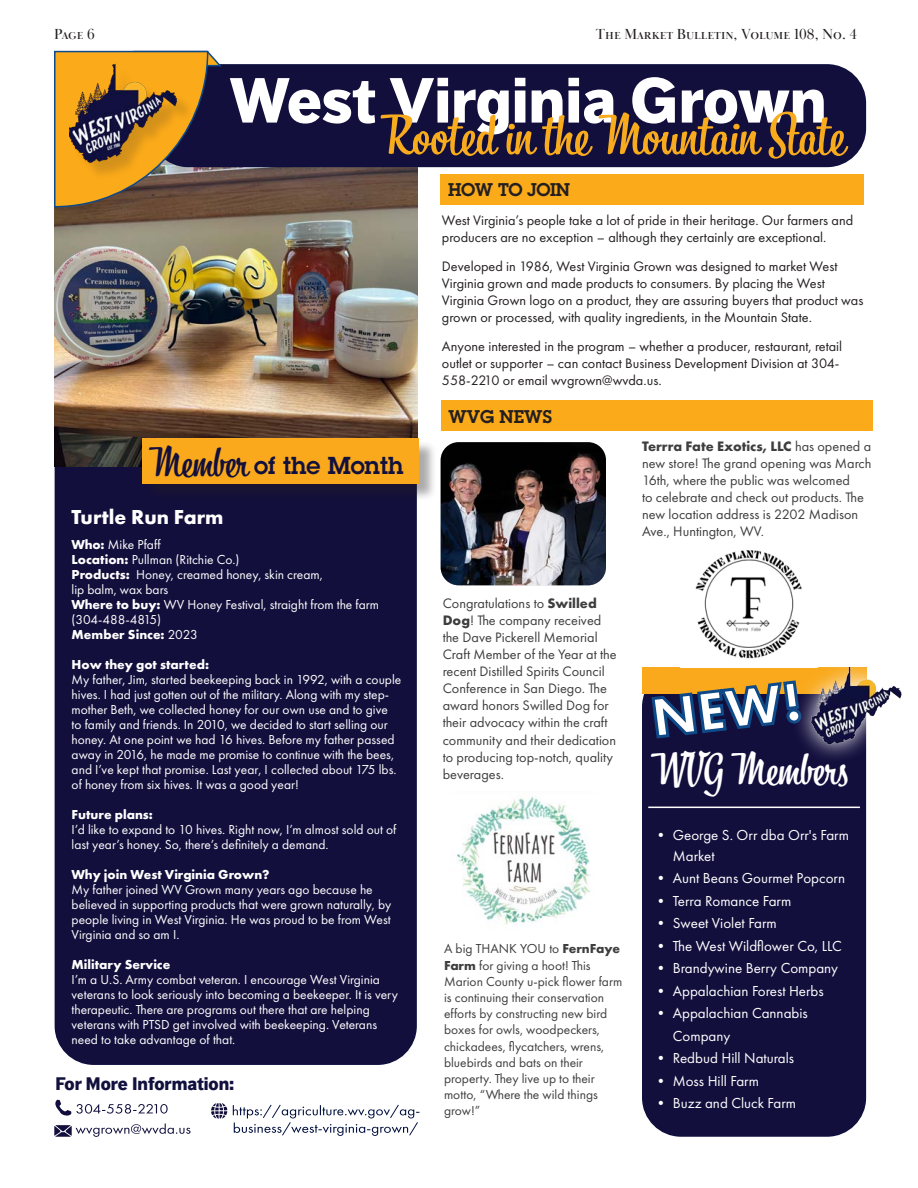
<style>
.page{position:relative;width:918px;height:1188px;background:#fff}
.page>*{position:absolute;margin:0;border:0;box-sizing:border-box;transform-origin:0 0}
.t1{font:43.5px "Bistro Script";color:#fff}
.t2{font:40.5px "Bistro Script";color:#12103d}
.t3{font:600 24px "Lubalin Graph Std";color:#12103d}
.Paragraph_Style_1{font:700 21px "Futura PT";color:#fff}
.t4{font:900 18px "Dagny Pro";color:#12103d}
.insert_your_title{font:600 18px "Lubalin Graph Std";letter-spacing:-.02em;color:#231f20}
.t5{font:15px/21px "Futura PT";color:#fff}
.t6{font:15px "Baskerville Display PT";color:#231f20}
.t7{font:14.25px/17.1px "Futura PT";color:#231f20}
.t8{font:14.25px/17.1px "Futura PT";color:#3e3e3f}
.Paragraph_Style_1-2{font:13.5px/15px "Futura PT";color:#fff}
.t9{font:13.5px/16.2px "Futura PT";color:#3e3e3f}
.Paragraph_Style_1-3{font:700 13.5px "Futura PT";color:#fff}
.s1{font-weight:700}
.s2{font-weight:400}
</style>
<div class="page">
<div style="left:441px;top:401px;width:432px;height:30px;background:#fbaa19"></div>
<div style="left:440px;top:174px;width:423px;height:30px;background:#fbaa19"></div>
<svg style="left:233px;top:1105px;width:186px;height:31px"></svg>
<div style="left:643px;top:669px;width:222px;height:467px;background:#130f3d;border-radius:38px"></div>
<div style="left:642px;top:668px;width:224px;height:469px;border:2px solid #0e0f3d;border-radius:38px"></div>
<div style="left:642px;top:667px;width:224px;height:27px;background:#f9a91b"></div>
<div style="left:55px;top:166px;width:361px;height:898px;background:#130f3d;border-radius:38px"></div>
<img style="left:54px;top:167px;width:364px;height:299px">
<div style="left:150px;top:65px;width:715px;height:101px;background:#130f3d;border-radius:38px"></div>
<div style="left:149px;top:64px;width:717px;height:103px;border:2px solid #0e0f3d;border-radius:38px"></div>
<svg style="left:54px;top:50px;width:168px;height:158px"></svg>
<div style="left:72px;top:68px;width:123px;height:113px;background:#231f20;opacity:.18"></div>
<img style="left:69px;top:56px;width:111px;height:121px">
<svg style="left:230px;top:77px;width:618px;height:82px"></svg>
<div style="left:144px;top:440px;width:293px;height:62px;background:#231f20;opacity:.38"></div>
<div style="left:143px;top:439px;width:276px;height:45px;background:#f9a91b"></div>
<svg style="left:651px;top:682px;width:131px;height:57px"></svg>
<img style="left:782px;top:667px;width:120px;height:92px">
<svg style="left:55px;top:1100px;width:113px;height:16px"></svg>
<svg style="left:211px;top:1103px;width:16px;height:16px"></svg>
<svg style="left:54px;top:1124px;width:137px;height:13px"></svg>
<hr style="left:648px;top:807px;width:212px;height:1px;background:#fff">
<img style="left:441px;top:442px;width:165px;height:143px">
<img style="left:695px;top:550px;width:107px;height:109px">
<img style="left:456px;top:796px;width:135px;height:129px">
<p class="t6" style="left:54px;top:25px;width:42px">Page 6</p>
<p class="t6" style="left:596px;top:25px;width:263px">The Market Bulletin, Volume 108, No. 4</p>
<p class="insert_your_title" style="left:448px;top:178px;width:124px">HOW TO JOIN</p>
<p class="t7" style="left:442px;top:211px;width:413px">West Virginia’s people take a lot of pride in their heritage. Our farmers and producers are no exception – although they certainly are exceptional.</p>
<p class="t7" style="left:442px;top:257px;width:423px">Developed in 1986, West Virginia Grown was designed to market West Virginia grown and made products to consumers. By placing the West Virginia Grown logo on a product, they are assuring buyers that product was grown or processed, with quality ingredients, in the Mountain State.</p>
<p class="t7" style="left:442px;top:338px;width:402px">Anyone interested in the program – whether a producer, restaurant, retail outlet or supporter – can contact Business Development Division at 304-<br>558-2210 or email wvgrown@wvda.us.</p>
<p class="t2" style="left:149px;top:437px;width:100px">Member</p>
<p class="t3" style="left:254px;top:449px;width:151px">of the Month</p>
<p class="Paragraph_Style_1" style="left:72px;top:503px;width:154px">Turtle Run Farm</p>
<p class="Paragraph_Style_1-2" style="left:72px;top:537px;width:91px"><span class="s1">Who:</span> Mike Pfaff</p>
<p class="Paragraph_Style_1-2" style="left:72px;top:552px;width:170px"><span class="s1">Location:</span> Pullman (Ritchie Co.)</p>
<p class="Paragraph_Style_1-2" style="left:72px;top:567px;width:253px"><span class="s1">Products:</span> Honey, creamed honey, skin cream, lip balm, wax bars</p>
<p class="Paragraph_Style_1-2" style="left:72px;top:597px;width:309px"><span class="s1">Where to buy:</span> WV Honey Festival, straight from the farm (304-488-4815)</p>
<p class="Paragraph_Style_1-3" style="left:72px;top:626px;width:128px">Member Since: <span class="s2">2023</span></p>
<p class="Paragraph_Style_1-3" style="left:72px;top:656px;width:139px">How they got started:</p>
<p class="Paragraph_Style_1-2" style="left:72px;top:672px;width:331px">My father, Jim, started beekeeping back in 1992, with a couple hives. I had just gotten out of the military. Along with my step&shy;mother Beth, we collected honey for our own use and to give<br>to family and friends. In 2010, we decided to start selling our honey. At one point we had 16 hives. Before my father passed away in 2016, he made me promise to continue with the bees, and I’ve kept that promise. Last year, I collected about 175 lbs. of honey from six hives. It was a good year!</p>
<p class="Paragraph_Style_1-3" style="left:72px;top:806px;width:83px">Future plans:</p>
<p class="Paragraph_Style_1-2" style="left:72px;top:822px;width:326px">I’d like to expand to 10 hives. Right now, I’m almost sold out of last year’s honey. So, there’s definitely a demand.</p>
<p class="Paragraph_Style_1-3" style="left:72px;top:866px;width:200px">Why join West Virginia Grown?</p>
<p class="Paragraph_Style_1-2" style="left:72px;top:882px;width:321px">My father joined WV Grown many years ago because he believed in supporting products that were grown naturally, by people living in West Virginia. He was proud to be from West Virginia and so am I.</p>
<p class="Paragraph_Style_1-3" style="left:72px;top:956px;width:100px">Military Service</p>
<p class="Paragraph_Style_1-2" style="left:72px;top:972px;width:328px">I’m a U.S. Army combat veteran. I encourage West Virginia veterans to look seriously into becoming a beekeeper. It is very therapeutic. There are programs out there that are helping veterans with PTSD get involved with beekeeping. Veterans need to take advantage of that.</p>
<p class="t4" style="left:55px;top:1073px;width:180px">For More Information:</p>
<p class="insert_your_title" style="left:448px;top:404px;width:105px">WVG NEWS</p>
<p class="t8" style="left:642px;top:438px;width:231px"><span class="s1">Terrra Fate Exotics, LLC</span> has opened a new store! The grand opening was March 16th, where the public was welcomed<br>to celebrate and check out products. The new location address is 2202 Madison Ave., Huntington, WV.</p>
<p class="t8" style="left:443px;top:594px;width:175px">Congratulations to <span class="s1">Swilled<br>Dog</span>! The company received the Dave Pickerell Memorial<br>Craft Member of the Year at the recent Distilled Spirits Council<br>Conference in San Diego. The award honors Swilled Dog for their advocacy within the craft community and their dedication to producing top-notch, quality beverages.</p>
<p class="t9" style="left:444px;top:941px;width:180px">A big THANK YOU to <span class="s1">FernFaye<br>Farm</span> for giving a hoot! This<br>Marion County u-pick flower farm is continuing their conservation efforts by constructing new bird boxes for owls, woodpeckers, chickadees, flycatchers, wrens, bluebirds and bats on their property. They live up to their motto, “Where the wild things grow!”</p>
<p class="t1" style="left:651px;top:742px;width:199px">WVG Members</p>
<p class="t5" style="left:673px;top:824px;width:178px;text-indent:-20px">• George S. Orr dba Orr's Farm<br>Market</p>
<p class="t5" style="left:653px;top:868px;width:193px">• Aunt Beans Gourmet Popcorn</p>
<p class="t5" style="left:653px;top:890px;width:140px">• Terra Romance Farm</p>
<p class="t5" style="left:653px;top:913px;width:125px">• Sweet Violet Farm</p>
<p class="t5" style="left:653px;top:935px;width:190px">• The West Wildflower Co, LLC</p>
<p class="t5" style="left:653px;top:958px;width:186px">• Brandywine Berry Company</p>
<p class="t5" style="left:653px;top:980px;width:172px">• Appalachian Forest Herbs</p>
<p class="t5" style="left:673px;top:1002px;width:137px;line-height:22.5px;text-indent:-20px">• Appalachian Cannabis<br>Company</p>
<p class="t5" style="left:653px;top:1048px;width:142px">• Redbud Hill Naturals</p>
<p class="t5" style="left:653px;top:1070px;width:107px">• Moss Hill Farm</p>
<p class="t5" style="left:653px;top:1093px;width:144px">• Buzz and Cluck Farm</p>
</div>
